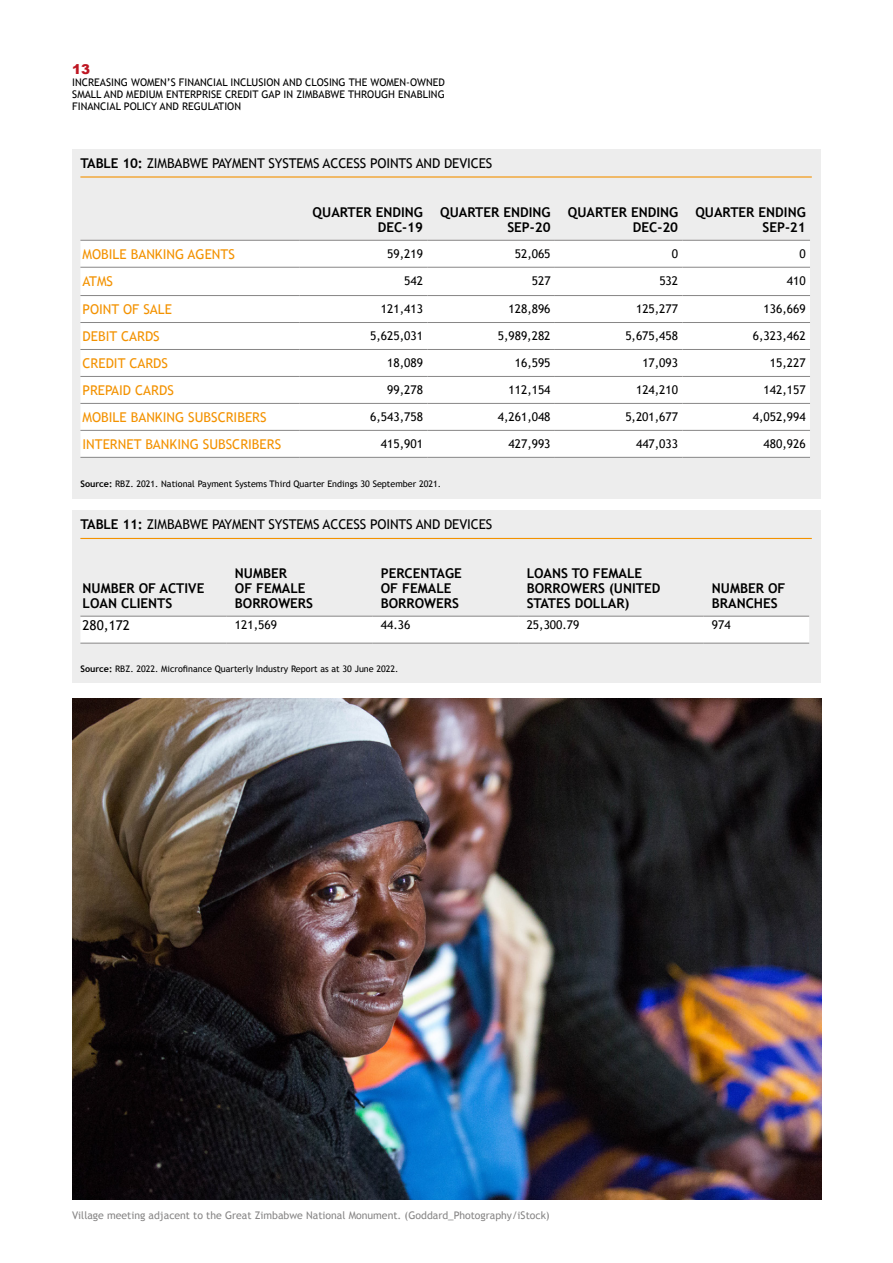
<style>
.page{position:relative;width:893px;height:1263px;background:#fff}
.page>*{position:absolute;margin:0;border:0;box-sizing:border-box;transform-origin:0 0}
.t1{font:700 13.5px/15px "Trebuchet MS";color:#000}
.t2{font:13.5px "Trebuchet MS";color:#f39200}
.t3{font:13.5px "Trebuchet MS";letter-spacing:-.01em;color:#000}
.t4{font:900 13.5px "Arial";color:#be1622}
.t5{font:12px "Trebuchet MS";color:#000}
.t6{font:10.5px/12px "Trebuchet MS";color:#000;text-align:justify}
.t7{font:10.5px "Trebuchet MS";color:#878686}
.t8{font:9px "Trebuchet MS";color:#000}
.s1{font-weight:700}
</style>
<div class="page">
<div style="left:72px;top:149px;width:749px;height:349px;background:#ededed"></div>
<hr style="left:80px;top:176px;width:732px;height:2px;background:#f39200">
<div style="left:81px;top:241px;width:729px;height:215px;background:#fff"></div>
<hr style="left:80px;top:457px;width:220px;height:1px;background:#878686">
<hr style="left:300px;top:457px;width:127px;height:1px;background:#878686">
<hr style="left:427px;top:457px;width:128px;height:1px;background:#878686">
<hr style="left:555px;top:457px;width:127px;height:1px;background:#878686">
<hr style="left:682px;top:457px;width:128px;height:1px;background:#878686">
<hr style="left:80px;top:240px;width:220px;height:1px;background:#878686">
<hr style="left:300px;top:240px;width:127px;height:1px;background:#878686">
<hr style="left:427px;top:240px;width:128px;height:1px;background:#878686">
<hr style="left:555px;top:240px;width:127px;height:1px;background:#878686">
<hr style="left:682px;top:240px;width:128px;height:1px;background:#878686">
<hr style="left:80px;top:267px;width:220px;height:1px;background:#878686">
<hr style="left:300px;top:267px;width:127px;height:1px;background:#878686">
<hr style="left:427px;top:267px;width:128px;height:1px;background:#878686">
<hr style="left:555px;top:267px;width:127px;height:1px;background:#878686">
<hr style="left:682px;top:267px;width:128px;height:1px;background:#878686">
<hr style="left:80px;top:295px;width:220px;height:1px;background:#878686">
<hr style="left:300px;top:295px;width:127px;height:1px;background:#878686">
<hr style="left:427px;top:295px;width:128px;height:1px;background:#878686">
<hr style="left:555px;top:295px;width:127px;height:1px;background:#878686">
<hr style="left:682px;top:295px;width:128px;height:1px;background:#878686">
<hr style="left:80px;top:322px;width:220px;height:1px;background:#878686">
<hr style="left:300px;top:322px;width:127px;height:1px;background:#878686">
<hr style="left:427px;top:322px;width:128px;height:1px;background:#878686">
<hr style="left:555px;top:322px;width:127px;height:1px;background:#878686">
<hr style="left:682px;top:322px;width:128px;height:1px;background:#878686">
<hr style="left:80px;top:349px;width:220px;height:1px;background:#878686">
<hr style="left:300px;top:349px;width:127px;height:1px;background:#878686">
<hr style="left:427px;top:349px;width:128px;height:1px;background:#878686">
<hr style="left:555px;top:349px;width:127px;height:1px;background:#878686">
<hr style="left:682px;top:349px;width:128px;height:1px;background:#878686">
<hr style="left:80px;top:376px;width:220px;height:1px;background:#878686">
<hr style="left:300px;top:376px;width:127px;height:1px;background:#878686">
<hr style="left:427px;top:376px;width:128px;height:1px;background:#878686">
<hr style="left:555px;top:376px;width:127px;height:1px;background:#878686">
<hr style="left:682px;top:376px;width:128px;height:1px;background:#878686">
<hr style="left:80px;top:403px;width:220px;height:1px;background:#878686">
<hr style="left:300px;top:403px;width:127px;height:1px;background:#878686">
<hr style="left:427px;top:403px;width:128px;height:1px;background:#878686">
<hr style="left:555px;top:403px;width:127px;height:1px;background:#878686">
<hr style="left:682px;top:403px;width:128px;height:1px;background:#878686">
<hr style="left:80px;top:430px;width:220px;height:1px;background:#878686">
<hr style="left:300px;top:430px;width:127px;height:1px;background:#878686">
<hr style="left:427px;top:430px;width:128px;height:1px;background:#878686">
<hr style="left:555px;top:430px;width:127px;height:1px;background:#878686">
<hr style="left:682px;top:430px;width:128px;height:1px;background:#878686">
<div style="left:73px;top:510px;width:748px;height:173px;background:#ededed"></div>
<hr style="left:80px;top:538px;width:732px;height:1px;background:#f39200">
<div style="left:80px;top:617px;width:729px;height:26px;background:#fff"></div>
<hr style="left:80px;top:616px;width:146px;height:1px;background:#878686">
<hr style="left:226px;top:616px;width:146px;height:1px;background:#878686">
<hr style="left:372px;top:616px;width:146px;height:1px;background:#878686">
<hr style="left:518px;top:616px;width:185px;height:1px;background:#878686">
<hr style="left:703px;top:616px;width:106px;height:1px;background:#878686">
<hr style="left:80px;top:643px;width:146px;height:1px;background:#878686">
<hr style="left:226px;top:643px;width:146px;height:1px;background:#878686">
<hr style="left:372px;top:643px;width:146px;height:1px;background:#878686">
<hr style="left:518px;top:643px;width:185px;height:1px;background:#878686">
<hr style="left:703px;top:643px;width:106px;height:1px;background:#878686">
<img style="left:73px;top:698px;width:748px;height:501px">
<p class="t4" style="left:72px;top:59px;width:20px">13</p>
<p class="t6" style="left:72px;top:76px;width:374px">INCREASING WOMEN’S FINANCIAL INCLUSION AND CLOSING THE WOMEN-OWNED SMALL AND MEDIUM ENTERPRISE CREDIT GAP IN ZIMBABWE THROUGH ENABLING FINANCIAL POLICY AND REGULATION</p>
<p class="t3" style="left:80px;top:155px;width:413px"><span class="s1">TABLE 10:</span> ZIMBABWE PAYMENT SYSTEMS ACCESS POINTS AND DEVICES</p>
<p class="t1" style="left:313px;top:204px;width:112px;text-align:right">QUARTER ENDING<br>DEC-19</p>
<p class="t1" style="left:440px;top:204px;width:112px;text-align:right">QUARTER ENDING<br>SEP-20</p>
<p class="t1" style="left:568px;top:204px;width:112px;text-align:right">QUARTER ENDING<br>DEC-20</p>
<p class="t1" style="left:695px;top:204px;width:112px;text-align:right">QUARTER ENDING<br>SEP-21</p>
<p class="t2" style="left:83px;top:246px;width:154px">MOBILE BANKING AGENTS</p>
<p class="t5" style="left:387px;top:246px;width:37px">59,219</p>
<p class="t5" style="left:515px;top:246px;width:37px">52,065</p>
<p class="t5" style="left:672px;top:246px;width:8px">0</p>
<p class="t5" style="left:799px;top:246px;width:8px">0</p>
<p class="t2" style="left:83px;top:273px;width:32px">ATMS</p>
<p class="t5" style="left:404px;top:273px;width:20px">542</p>
<p class="t5" style="left:532px;top:273px;width:20px">527</p>
<p class="t5" style="left:659px;top:273px;width:20px">532</p>
<p class="t5" style="left:787px;top:273px;width:20px">410</p>
<p class="t2" style="left:83px;top:301px;width:91px">POINT OF SALE</p>
<p class="t5" style="left:381px;top:302px;width:44px">121,413</p>
<p class="t5" style="left:508px;top:302px;width:44px">128,896</p>
<p class="t5" style="left:636px;top:302px;width:44px">125,277</p>
<p class="t5" style="left:764px;top:302px;width:44px">136,669</p>
<p class="t2" style="left:83px;top:328px;width:79px">DEBIT CARDS</p>
<p class="t5" style="left:370px;top:329px;width:54px">5,625,031</p>
<p class="t5" style="left:498px;top:329px;width:54px">5,989,282</p>
<p class="t5" style="left:625px;top:329px;width:54px">5,675,458</p>
<p class="t5" style="left:753px;top:329px;width:54px">6,323,462</p>
<p class="t2" style="left:83px;top:355px;width:87px">CREDIT CARDS</p>
<p class="t5" style="left:387px;top:355px;width:37px">18,089</p>
<p class="t5" style="left:515px;top:355px;width:37px">16,595</p>
<p class="t5" style="left:642px;top:355px;width:37px">17,093</p>
<p class="t5" style="left:770px;top:355px;width:37px">15,227</p>
<p class="t2" style="left:83px;top:382px;width:93px">PREPAID CARDS</p>
<p class="t5" style="left:387px;top:382px;width:37px">99,278</p>
<p class="t5" style="left:508px;top:382px;width:44px">112,154</p>
<p class="t5" style="left:636px;top:382px;width:44px">124,210</p>
<p class="t5" style="left:764px;top:382px;width:44px">142,157</p>
<p class="t2" style="left:83px;top:409px;width:186px">MOBILE BANKING SUBSCRIBERS</p>
<p class="t5" style="left:370px;top:409px;width:54px">6,543,758</p>
<p class="t5" style="left:498px;top:409px;width:54px">4,261,048</p>
<p class="t5" style="left:625px;top:409px;width:54px">5,201,677</p>
<p class="t5" style="left:753px;top:409px;width:54px">4,052,994</p>
<p class="t2" style="left:83px;top:436px;width:200px">INTERNET BANKING SUBSCRIBERS</p>
<p class="t5" style="left:381px;top:436px;width:44px">415,901</p>
<p class="t5" style="left:508px;top:436px;width:44px">427,993</p>
<p class="t5" style="left:636px;top:436px;width:44px">447,033</p>
<p class="t5" style="left:764px;top:436px;width:44px">480,926</p>
<p class="t8" style="left:80px;top:478px;width:362px"><span class="s1">Source:</span> RBZ. 2021. National Payment Systems Third Quarter Endings 30 September 2021.</p>
<p class="t3" style="left:80px;top:517px;width:413px"><span class="s1">TABLE 11:</span> ZIMBABWE PAYMENT SYSTEMS ACCESS POINTS AND DEVICES</p>
<p class="t1" style="left:83px;top:580px;width:123px">NUMBER OF ACTIVE<br>LOAN CLIENTS</p>
<p class="t1" style="left:235px;top:565px;width:80px">NUMBER<br>OF FEMALE<br>BORROWERS</p>
<p class="t1" style="left:381px;top:565px;width:83px">PERCENTAGE<br>OF FEMALE<br>BORROWERS</p>
<p class="t1" style="left:527px;top:565px;width:135px">LOANS TO FEMALE<br>BORROWERS (UNITED<br>STATES DOLLAR)</p>
<p class="t1" style="left:712px;top:580px;width:75px">NUMBER OF<br>BRANCHES</p>
<p class="t3" style="left:83px;top:618px;width:49px">280,172</p>
<p class="t5" style="left:235px;top:618px;width:44px">121,569</p>
<p class="t5" style="left:381px;top:618px;width:31px">44.36</p>
<p class="t5" style="left:527px;top:618px;width:54px">25,300.79</p>
<p class="t5" style="left:712px;top:618px;width:20px">974</p>
<p class="t8" style="left:80px;top:663px;width:320px"><span class="s1">Source:</span> RBZ. 2022. Microfinance Quarterly Industry Report as at 30 June 2022.</p>
<p class="t7" style="left:72px;top:1209px;width:479px">Village meeting adjacent to the Great Zimbabwe National Monument. (Goddard_Photography/iStock)</p>
</div>
